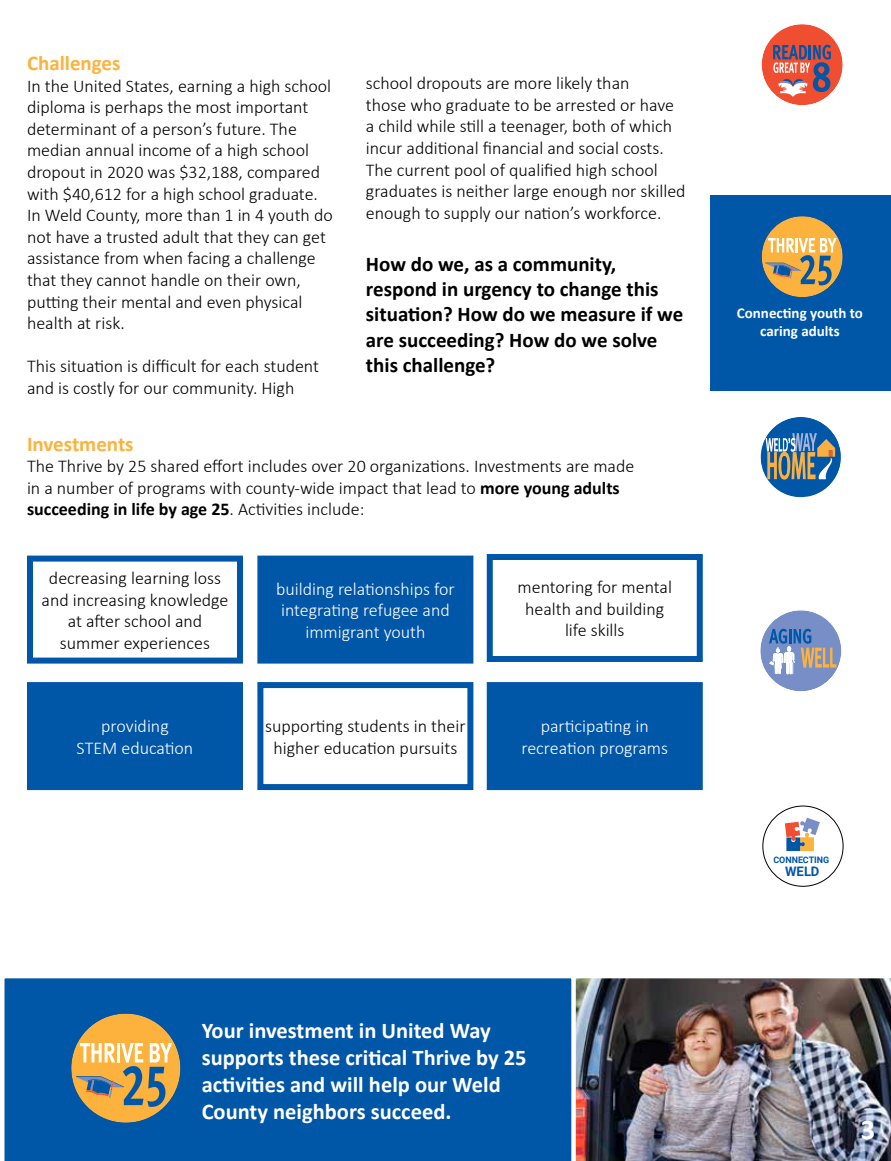
<style>
.page{position:relative;width:891px;height:1161px;background:#fff}
.page>*{position:absolute;margin:0;border:0;box-sizing:border-box;transform-origin:0 0}
.t1{font:700 28.5px "Calibri";color:#fff}
.t2{font:700 22.5px/27px "Calibri";color:#fff}
.t3{font:700 21px/25.2px "Calibri";color:#000}
.t4{font:700 21px "Calibri";color:#fcb23d}
.t5{font:300 18px/21.6px "Calibri";color:#000}
.t6{font:300 18px/21.6px "Calibri";color:#fff;text-align:center}
.t7{font:700 15px/18px "Calibri";color:#fff;text-align:center}
.t8{font:700 13.2px "Roboto";color:#0056a7}
.t9{font:700 9px "Roboto";letter-spacing:-.005em;color:#0056a7}
.s1{font-weight:700}
</style>
<div class="page">
<img style="left:575px;top:978px;width:316px;height:183px">
<div style="left:711px;top:196px;width:180px;height:195px;background:#0056a7"></div>
<div style="left:762px;top:24px;width:81px;height:81px;background:#f04e31;border-radius:50%"></div>
<svg style="left:773px;top:45px;width:58px;height:52px"></svg>
<div style="left:762px;top:216px;width:81px;height:81px;background:#fcb23d;border-radius:50%"></div>
<svg style="left:765px;top:238px;width:72px;height:47px"></svg>
<svg style="left:760px;top:417px;width:81px;height:80px"></svg>
<div style="left:760px;top:610px;width:81px;height:81px;background:#788ec7;border-radius:50%"></div>
<svg style="left:769px;top:629px;width:68px;height:47px"></svg>
<svg style="left:785px;top:818px;width:35px;height:33px"></svg>
<div style="left:4px;top:978px;width:568px;height:183px;background:#0056a7"></div>
<div style="left:71px;top:1014px;width:109px;height:109px;background:#fcb23d;border-radius:50%"></div>
<svg style="left:76px;top:1043px;width:96px;height:64px"></svg>
<div style="left:762px;top:806px;width:81px;height:81px;border:1px solid #000;border-radius:50%"></div>
<div style="left:27px;top:556px;width:216px;height:108px;border:6px solid #0056a7"></div>
<div style="left:260px;top:559px;width:210px;height:102px;background:#0056a7"></div>
<div style="left:257px;top:556px;width:216px;height:108px;border:6px solid #0056a7"></div>
<div style="left:487px;top:554px;width:216px;height:108px;border:6px solid #0056a7"></div>
<div style="left:30px;top:685px;width:210px;height:102px;background:#0056a7"></div>
<div style="left:27px;top:682px;width:216px;height:108px;border:6px solid #0056a7"></div>
<div style="left:257px;top:682px;width:216px;height:108px;border:6px solid #0056a7"></div>
<div style="left:490px;top:685px;width:210px;height:102px;background:#0056a7"></div>
<div style="left:487px;top:682px;width:216px;height:108px;border:6px solid #0056a7"></div>
<p class="t4" style="left:27px;top:48px;width:95px">Challenges</p>
<p class="t5" style="left:27px;top:75px;width:307px">In the United States, earning a high school diploma is perhaps the most important determinant of a person’s future. The median annual income of a high school dropout in 2020 was $32,188, compared with $40,612 for a high school graduate.<br>In Weld County, more than 1 in 4 youth do not have a trusted adult that they can get assistance from when facing a challenge that they cannot handle on their own, putting their mental and even physical health at risk.</p>
<p class="t5" style="left:27px;top:355px;width:294px">This situation is difficult for each student and is costly for our community. High</p>
<p class="t5" style="left:366px;top:72px;width:321px">school dropouts are more likely than<br>those who graduate to be arrested or have a child while still a teenager, both of which incur additional financial and social costs.<br>The current pool of qualified high school graduates is neither large enough nor skilled enough to supply our nation’s workforce.</p>
<p class="t3" style="left:366px;top:251px;width:319px">How do we, as a community, respond in urgency to change this situation? How do we measure if we are succeeding? How do we solve this challenge?</p>
<p class="t4" style="left:27px;top:429px;width:108px">Investments</p>
<p class="t5" style="left:27px;top:455px;width:609px">The Thrive by 25 shared effort includes over 20 organizations. Investments are made in a number of programs with county-wide impact that lead to <span class="s1">more young adults succeeding in life by age 25</span>. Activities include:</p>
<p class="t5" style="left:42px;top:567px;width:188px;text-align:center">decreasing learning loss and increasing knowledge at after school and summer experiences</p>
<p class="t6" style="left:276px;top:578px;width:180px">building relationships for integrating refugee and immigrant youth</p>
<p class="t5" style="left:518px;top:576px;width:156px;text-align:center">mentoring for mental health and building life skills</p>
<p class="t6" style="left:77px;top:715px;width:118px">providing<br>STEM education</p>
<p class="t5" style="left:265px;top:715px;width:202px;text-align:center">supporting students in their higher education pursuits</p>
<p class="t6" style="left:521px;top:715px;width:148px">participating in recreation programs</p>
<p class="t7" style="left:737px;top:304px;width:128px">Connecting youth to caring adults</p>
<p class="t9" style="left:773px;top:854px;width:57px">CONNECTING</p>
<p class="t8" style="left:785px;top:862px;width:36px">WELD</p>
<p class="t2" style="left:202px;top:1017px;width:326px">Your investment in United Way supports these critical Thrive by 25 activities and will help our Weld<br>County neighbors succeed.</p>
<h1 class="t1" style="left:861px;top:1110px;width:16px">3</h1>
</div>
